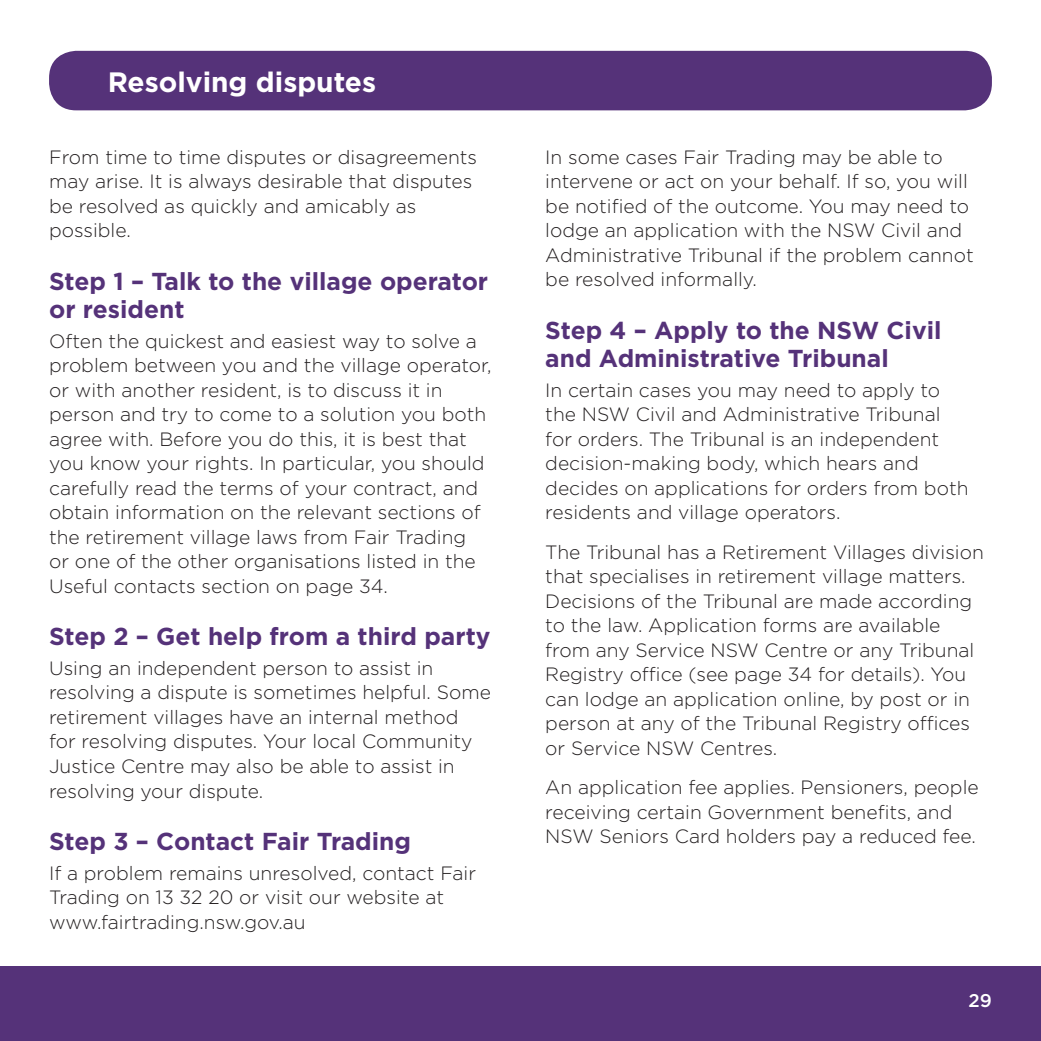
<style>
.page{position:relative;width:1041px;height:1041px;background:#fff}
.page>*{position:absolute;margin:0;border:0;box-sizing:border-box;transform-origin:0 0}
.t1{font:700 28px "Gotham";color:#fff}
.t2{font:700 24.5px/28px "Gotham";color:#553279}
.t3{font:300 19.25px/24.5px "Gotham";color:#231f20}
.t4{font:500 18.38px "Gotham";color:#fff}
</style>
<div class="page">
<div style="left:0;top:966px;width:1041px;height:75px;background:#553279"></div>
<div style="left:50px;top:52px;width:941px;height:57px;background:#553279;border-radius:26px"></div>
<div style="left:49px;top:51px;width:943px;height:59px;border:2px solid #553279;border-radius:26px"></div>
<h1 class="t1" style="left:108px;top:70px;width:270px">Resolving disputes</h1>
<p class="t3" style="left:49px;top:146px;width:429px">From time to time disputes or disagreements may arise. It is always desirable that disputes be resolved as quickly and amicably as possible.</p>
<p class="t2" style="left:49px;top:269px;width:440px">Step 1 – Talk to the village operator or resident</p>
<p class="t3" style="left:49px;top:329px;width:444px">Often the quickest and easiest way to solve a problem between you and the village operator, or with another resident, is to discuss it in person and try to come to a solution you both agree with. Before you do this, it is best that you know your rights. In particular, you should carefully read the terms of your contract, and obtain information on the relevant sections of the retirement village laws from Fair Trading<br>or one of the other organisations listed in the Useful contacts section on page 34.</p>
<p class="t2" style="left:49px;top:624px;width:443px">Step 2 – Get help from a third party</p>
<p class="t3" style="left:49px;top:657px;width:443px">Using an independent person to assist in resolving a dispute is sometimes helpful. Some retirement villages have an internal method<br>for resolving disputes. Your local Community Justice Centre may also be able to assist in resolving your dispute.</p>
<p class="t2" style="left:49px;top:829px;width:363px">Step 3 – Contact Fair Trading</p>
<p class="t3" style="left:49px;top:861px;width:428px">If a problem remains unresolved, contact Fair<br>Trading on 13 32 20 or visit our website at www.fairtrading.nsw.gov.au</p>
<p class="t3" style="left:545px;top:146px;width:430px">In some cases Fair Trading may be able to intervene or act on your behalf. If so, you will be notified of the outcome. You may need to lodge an application with the NSW Civil and Administrative Tribunal if the problem cannot be resolved informally.</p>
<p class="t2" style="left:545px;top:318px;width:398px">Step 4 – Apply to the NSW Civil and Administrative Tribunal</p>
<p class="t3" style="left:545px;top:378px;width:425px">In certain cases you may need to apply to the NSW Civil and Administrative Tribunal for orders. The Tribunal is an independent decision-making body, which hears and decides on applications for orders from both residents and village operators.</p>
<p class="t3" style="left:545px;top:540px;width:440px">The Tribunal has a Retirement Villages division that specialises in retirement village matters.<br>Decisions of the Tribunal are made according to the law. Application forms are available from any Service NSW Centre or any Tribunal Registry office (see page 34 for details). You can lodge an application online, by post or in person at any of the Tribunal Registry offices or Service NSW Centres.</p>
<p class="t3" style="left:545px;top:776px;width:435px">An application fee applies. Pensioners, people receiving certain Government benefits, and<br>NSW Seniors Card holders pay a reduced fee.</p>
<p class="t4" style="left:968px;top:992px;width:25px">29</p>
</div>
